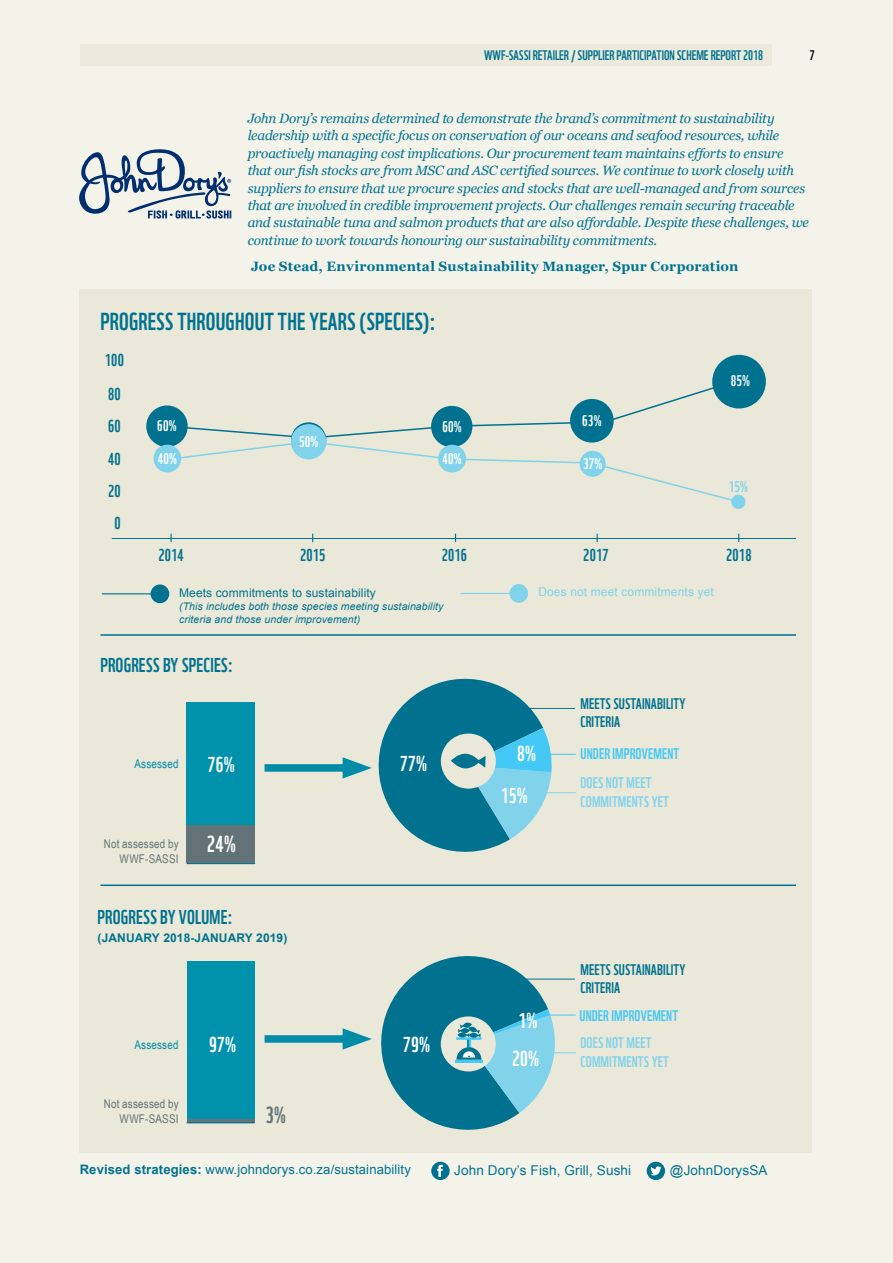
<style>
.page{position:relative;width:893px;height:1263px;background:#f4f3ea}
.page>*{position:absolute;margin:0;border:0;box-sizing:border-box;transform-origin:0 0}
.t1{font:24px "WWF";letter-spacing:.01em;color:#00728f}
.t2{font:22.5px "WWF";color:#fff}
.t3{font:22.5px "WWF";color:#637276}
.t4{font:21px/42px "WWF";letter-spacing:.01em;color:#fff}
.t5{font:19.5px "WWF";letter-spacing:.01em;color:#00728f}
.t6{font:16.8px/32.2px "WWF";letter-spacing:.01em;color:#00728f;text-align:center}
.t7{font:15px/18px "WWF";letter-spacing:.01em;color:#00728f}
.t8{font:15px/18.9px "WWF";letter-spacing:.01em;color:#81d3ec}
.t9{font:15px "WWF";letter-spacing:.01em;color:#44c8f5}
.t10{font:15px/32.1px "WWF";letter-spacing:.01em;color:#fff}
.t11{font:italic 13.5px/17.4px "Georgia";letter-spacing:-.015em;color:#00728f}
.t12{font:700 13.5px "Georgia";letter-spacing:.015em;color:#00728f}
.t13{font:13.5px "WWF";color:#00728f}
.t14{font:13.5px "Arial";letter-spacing:.01em;color:#00728f}
.t15{font:13.5px "WWF";color:#000}
.t16{font:13.05px "Arial";letter-spacing:.01em;color:#00728f}
.t17{font:12px/15px "Arial Narrow";letter-spacing:.015em;color:#637276;text-align:right}
.t18{font:12px "Arial";letter-spacing:.01em;color:#00728f}
.t19{font:700 12px "Arial";letter-spacing:.01em;color:#00728f}
.t20{font:12px "Arial";letter-spacing:.01em;color:#81d3ec}
.t21{font:12px "Arial Narrow";letter-spacing:.02em;color:#008ba7}
.t22{font:italic 10.5px/12.6px "Arial";letter-spacing:.01em;color:#00728f}
.s1{font-weight:700}
</style>
<div class="page">
<div style="left:81px;top:45px;width:691px;height:21px;background:#eceadc"></div>
<div style="left:80px;top:289px;width:732px;height:863px;background:#eae8d8"></div>
<hr style="left:541px;top:754px;width:35px;height:1px;background:#44c8f5">
<hr style="left:541px;top:1015px;width:35px;height:1px;background:#44c8f5">
<hr style="left:100px;top:634px;width:696px;height:2px;background:#00728f">
<hr style="left:100px;top:884px;width:696px;height:2px;background:#00728f">
<hr style="left:112px;top:538px;width:684px;height:1px;background:#00728f">
<svg style="left:170px;top:534px;width:2px;height:8px"></svg>
<div style="left:712px;top:355px;width:54px;height:53px;background:#00728f;border-radius:50%"></div>
<div style="left:731px;top:495px;width:14px;height:14px;background:#81d3ec;border-radius:50%"></div>
<div style="left:431px;top:1162px;width:19px;height:18px;background:#00728f;border-radius:50%"></div>
<svg style="left:437px;top:1165px;width:6px;height:12px"></svg>
<div style="left:647px;top:1162px;width:18px;height:18px;background:#00728f;border-radius:50%"></div>
<svg style="left:650px;top:1166px;width:11px;height:9px"></svg>
<div style="left:146px;top:405px;width:42px;height:42px;background:#00728f;border-radius:50%"></div>
<div style="left:154px;top:445px;width:27px;height:27px;background:#81d3ec;border-radius:50%"></div>
<div style="left:151px;top:584px;width:18px;height:19px;background:#00728f;border-radius:50%"></div>
<hr style="left:102px;top:593px;width:57px;height:1px;background:#00728f">
<hr style="left:529px;top:792px;width:47px;height:1px;background:#81d3ec">
<hr style="left:418px;top:708px;width:157px;height:1px;background:#00728f">
<div style="left:187px;top:816px;width:68px;height:47px;background:#637276"></div>
<div style="left:187px;top:702px;width:68px;height:123px;background:#0091ac"></div>
<hr style="left:187px;top:863px;width:68px;height:1px;background:#00728f">
<hr style="left:507px;top:979px;width:68px;height:1px;background:#00728f">
<hr style="left:497px;top:1052px;width:79px;height:1px;background:#81d3ec">
<hr style="left:187px;top:1119px;width:67px;height:3px;background:#637276">
<div style="left:187px;top:961px;width:67px;height:158px;background:#0091ac"></div>
<div style="left:265px;top:1035px;width:90px;height:8px;background:#008ba7"></div>
<div style="left:265px;top:764px;width:90px;height:8px;background:#008ba7"></div>
<svg style="left:165px;top:380px;width:575px;height:124px"></svg>
<hr style="left:187px;top:1122px;width:67px;height:1px;background:#00728f">
<svg style="left:343px;top:678px;width:210px;height:174px"></svg>
<svg style="left:343px;top:956px;width:219px;height:174px"></svg>
<svg style="left:79px;top:149px;width:152px;height:70px"></svg>
<div style="left:509px;top:584px;width:19px;height:19px;background:#81d3ec;border-radius:50%"></div>
<hr style="left:461px;top:593px;width:58px;height:1px;background:#81d3ec">
<p class="t13" style="left:484px;top:45px;width:281px">WWF-SASSI RETAILER / SUPPLIER PARTICIPATION SCHEME REPORT 2018</p>
<p class="t15" style="left:810px;top:45px;width:6px">7</p>
<p class="t11" style="left:248px;top:109px;width:563px">John Dory’s remains determined to demonstrate the brand’s commitment to sustainability leadership with a specific focus on conservation of our oceans and seafood resources, while proactively managing cost implications. Our procurement team maintains efforts to ensure that our fish stocks are from MSC and ASC certified sources. We continue to work closely with suppliers to ensure that we procure species and stocks that are well-managed and from sources that are involved in credible improvement projects. Our challenges remain securing traceable and sustainable tuna and salmon products that are also affordable. Despite these challenges, we continue to work towards honouring our sustainability commitments.</p>
<p class="t12" style="left:251px;top:259px;width:489px">Joe Stead, Environmental Sustainability Manager, Spur Corporation</p>
<h1 class="t1" style="left:100px;top:302px;width:337px">PROGRESS THROUGHOUT THE YEARS (SPECIES):</h1>
<p class="t6" style="left:105px;top:342px;width:20px">100</p>
<p class="t6" style="left:108px;top:376px;width:14px">80</p>
<p class="t6" style="left:108px;top:408px;width:14px">60<br>40<br>20<br>0</p>
<p class="t10" style="left:157px;top:408px;width:21px">60%</p>
<p class="t10" style="left:158px;top:441px;width:21px">40%</p>
<p class="t10" style="left:299px;top:424px;width:21px">50%</p>
<p class="t10" style="left:442px;top:409px;width:21px">60%<br>40%</p>
<p class="t10" style="left:582px;top:403px;width:21px">63%</p>
<p class="t10" style="left:583px;top:446px;width:21px">37%</p>
<p class="t10" style="left:731px;top:364px;width:21px">85%</p>
<p class="t8" style="left:729px;top:476px;width:21px">15%</p>
<p class="t6" style="left:158px;top:537px;width:27px">2014</p>
<p class="t6" style="left:300px;top:537px;width:27px">2015</p>
<p class="t6" style="left:442px;top:537px;width:27px">2016</p>
<p class="t6" style="left:583px;top:537px;width:27px">2017</p>
<p class="t6" style="left:726px;top:537px;width:27px">2018</p>
<p class="t18" style="left:179px;top:585px;width:198px">Meets commitments to sustainability</p>
<p class="t22" style="left:179px;top:600px;width:266px">(This includes both those species meeting sustainability criteria and those under improvement)</p>
<h3 class="t5" style="left:100px;top:650px;width:134px">PROGRESS BY SPECIES:</h3>
<p class="t21" style="left:134px;top:755px;width:46px">Assessed</p>
<p class="t17" style="left:104px;top:836px;width:76px">Not assessed by<br>WWF-SASSI</p>
<h3 class="t4" style="left:208px;top:742px;width:28px">76%</h3>
<h2 class="t2" style="left:207px;top:826px;width:30px">24%</h2>
<h3 class="t5" style="left:98px;top:901px;width:136px">PROGRESS BY VOLUME:</h3>
<p class="t19" style="left:98px;top:929px;width:191px">(JANUARY 2018-JANUARY 2019)</p>
<p class="t21" style="left:134px;top:1036px;width:46px">Assessed</p>
<p class="t17" style="left:104px;top:1096px;width:76px">Not assessed by<br>WWF-SASSI</p>
<h3 class="t4" style="left:209px;top:1021px;width:28px">97%</h3>
<h2 class="t3" style="left:266px;top:1097px;width:22px">3%</h2>
<h3 class="t4" style="left:400px;top:741px;width:28px">77%</h3>
<h3 class="t4" style="left:403px;top:1021px;width:28px">79%</h3>
<p class="t20" style="left:538px;top:584px;width:177px">Does not meet commitments yet</p>
<h3 class="t4" style="left:501px;top:730px;width:37px;text-indent:16px">8%<br>15%</h3>
<p class="t7" style="left:580px;top:694px;width:107px">MEETS SUSTAINABILITY<br>CRITERIA</p>
<p class="t9" style="left:580px;top:742px;width:100px">UNDER IMPROVEMENT</p>
<p class="t8" style="left:580px;top:772px;width:90px">DOES NOT MEET<br>COMMITMENTS YET</p>
<h3 class="t4" style="left:519px;top:997px;width:20px">1%</h3>
<h3 class="t4" style="left:512px;top:1035px;width:28px">20%</h3>
<p class="t7" style="left:580px;top:959px;width:107px">MEETS SUSTAINABILITY<br>CRITERIA</p>
<p class="t9" style="left:579px;top:1004px;width:100px">UNDER IMPROVEMENT</p>
<p class="t8" style="left:580px;top:1032px;width:90px">DOES NOT MEET<br>COMMITMENTS YET</p>
<p class="t16" style="left:80px;top:1161px;width:333px"><span class="s1">Revised strategies:</span> www.johndorys.co.za/sustainability</p>
<p class="t14" style="left:454px;top:1162px;width:178px">John Dory’s Fish, Grill, Sushi</p>
<p class="t14" style="left:670px;top:1161px;width:99px">@JohnDorysSA</p>
</div>
